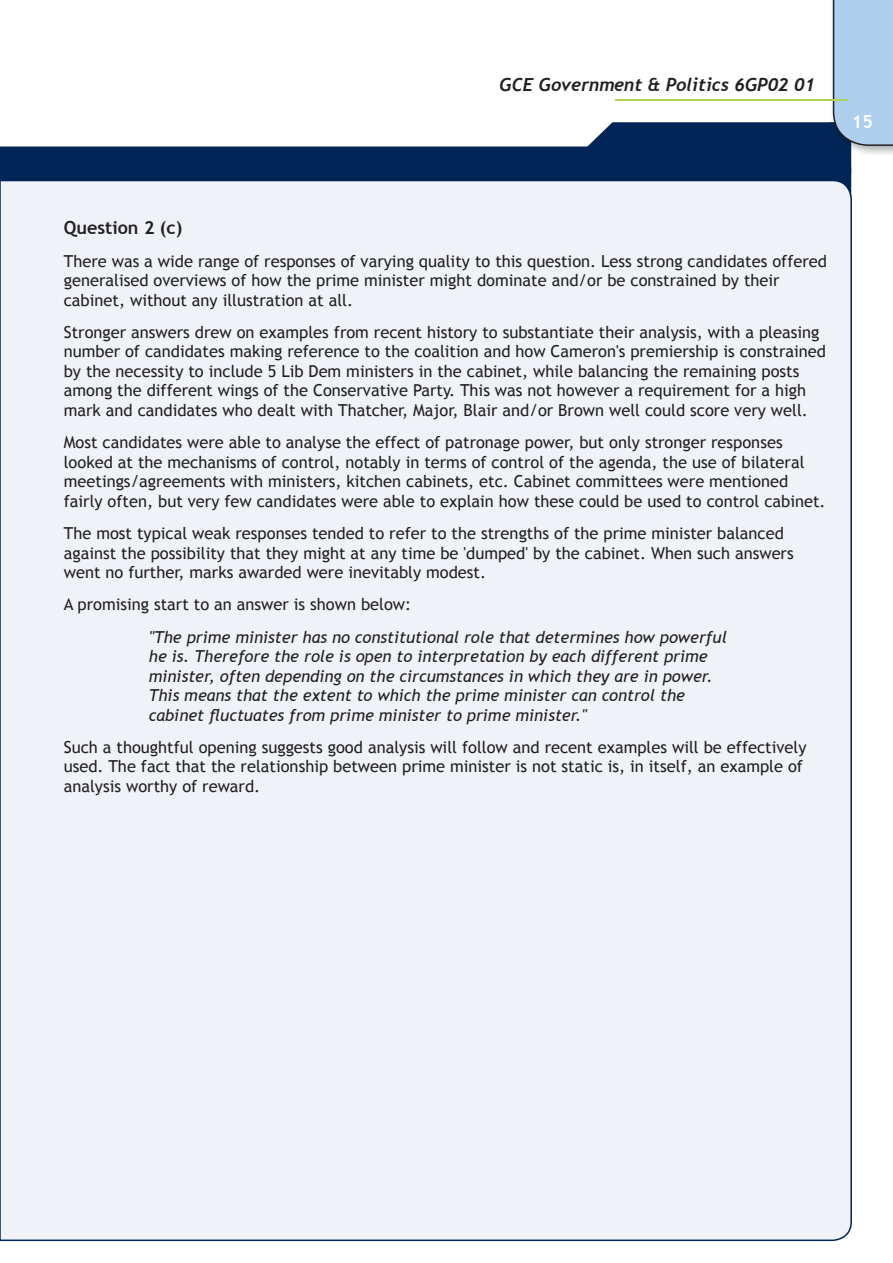
<style>
.page{position:relative;width:893px;height:1263px;background:#fff}
.page>*{position:absolute;margin:0;border:0;box-sizing:border-box;transform-origin:0 0}
.t1{font:italic 700 18px "Trebuchet";color:#231f20}
.t2{font:700 18px "Trebuchet MS";color:#231f20}
.t3{font:700 18px "Trebuchet MS";color:#fff}
.t4{font:16.5px/19.5px "Trebuchet MS";color:#231f20}
.t5{font:italic 16.5px/19.5px "Trebuchet MS";color:#231f20}
</style>
<div class="page">
<div style="left:0;top:146px;width:851px;height:34px;background:#002556"></div>
<div style="left:0;top:180px;width:852px;height:1061px;background:#eff3f7"></div>
<svg style="left:559px;top:0;width:334px;height:174px"></svg>
<hr style="left:615px;top:99px;width:233px;height:2px;background:#b0d354">
<p class="t1" style="left:500px;top:74px;width:317px">GCE Government &amp; Politics 6GP02 01</p>
<p class="t3" style="left:852px;top:110px;width:23px">15</p>
<p class="t2" style="left:64px;top:217px;width:120px">Question 2 (c)</p>
<p class="t4" style="left:64px;top:251px;width:765px">There was a wide range of responses of varying quality to this question. Less strong candidates offered generalised overviews of how the prime minister might dominate and/or be constrained by their cabinet, without any illustration at all.</p>
<p class="t4" style="left:64px;top:323px;width:764px">Stronger answers drew on examples from recent history to substantiate their analysis, with a pleasing number of candidates making reference to the coalition and how Cameron's premiership is constrained by the necessity to include 5 Lib Dem ministers in the cabinet, while balancing the remaining posts among the different wings of the Conservative Party. This was not however a requirement for a high mark and candidates who dealt with Thatcher, Major, Blair and/or Brown well could score very well.</p>
<p class="t4" style="left:64px;top:433px;width:763px">Most candidates were able to analyse the effect of patronage power, but only stronger responses looked at the mechanisms of control, notably in terms of control of the agenda, the use of bilateral meetings/agreements with ministers, kitchen cabinets, etc. Cabinet committees were mentioned fairly often, but very few candidates were able to explain how these could be used to control cabinet.</p>
<p class="t4" style="left:64px;top:524px;width:731px">The most typical weak responses tended to refer to the strengths of the prime minister balanced against the possibility that they might at any time be 'dumped' by the cabinet. When such answers went no further, marks awarded were inevitably modest.</p>
<p class="t4" style="left:64px;top:595px;width:349px">A promising start to an answer is shown below:</p>
<p class="t5" style="left:149px;top:627px;width:580px">"The prime minister has no constitutional role that determines how powerful he is. Therefore the role is open to interpretation by each different prime minister, often depending on the circumstances in which they are in power.<br>This means that the extent to which the prime minister can control the cabinet fluctuates from prime minister to prime minister."</p>
<p class="t4" style="left:64px;top:737px;width:744px">Such a thoughtful opening suggests good analysis will follow and recent examples will be effectively used. The fact that the relationship between prime minister is not static is, in itself, an example of analysis worthy of reward.</p>
</div>
